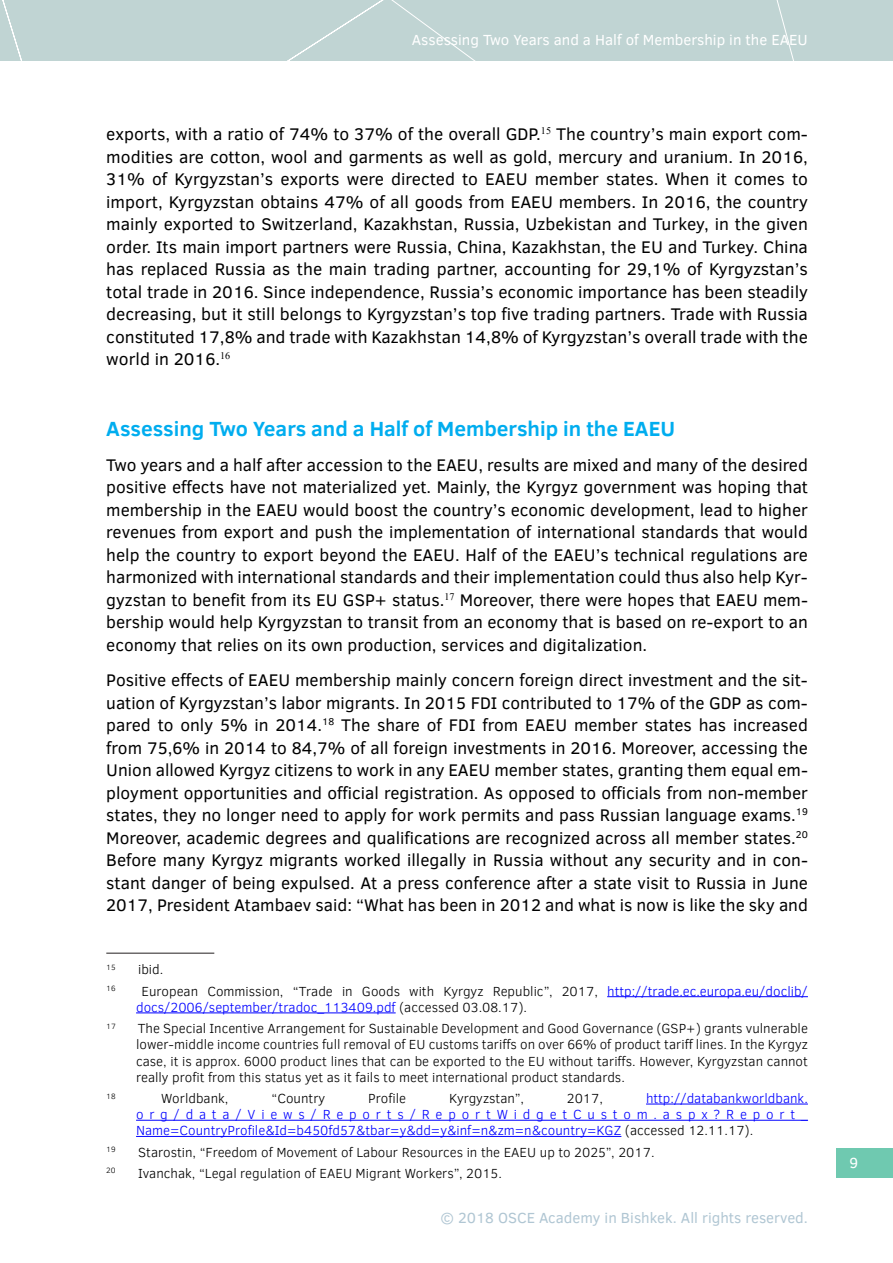
<style>
.page{position:relative;width:893px;height:1263px;background:#fff}
.page>*{position:absolute;margin:0;border:0;box-sizing:border-box;transform-origin:0 0}
.t1{font:700 21px "Clear Sans";color:#00adef}
.t2{font:17.25px/22.5px "Clear Sans";color:#000;text-align:justify}
.t3{font:15px "Clear Sans";color:#fff}
.t4{font:15px "Clear Sans";color:#b0c6d3}
.t5{font:300 13.5px/16.2px "Clear Sans";color:#000}
.t6{font:300 13.5px/16.2px "Clear Sans";color:#00f;text-align:justify}
.t7{font:300 7.8px "Clear Sans";color:#000}
.s1{color:#00f}
.s2{color:#000}
</style>
<div class="page">
<div style="left:0;top:0;width:893px;height:61px;background:#c0d4d3"></div>
<svg style="left:2px;top:0;width:792px;height:61px"></svg>
<div style="left:837px;top:1148px;width:56px;height:30px;background:#6fc9b0"></div>
<hr style="left:106px;top:953px;width:108px;height:1px;background:#231f20">
<hr style="left:607px;top:996px;width:201px;height:1px;background:#00f">
<hr style="left:136px;top:1012px;width:260px;height:1px;background:#00f">
<hr style="left:646px;top:1104px;width:162px;height:1px;background:#00f">
<hr style="left:136px;top:1120px;width:672px;height:1px;background:#00f">
<hr style="left:136px;top:1136px;width:485px;height:1px;background:#00f">
<p class="t3" style="left:412px;top:30px;width:398px">Assessing Two Years and a Half of Membership in the EAEU</p>
<p class="t2" style="left:106px;top:123px;width:703px">exports, with a ratio of 74% to 37% of the overall GDP.<sup>15</sup> The country’s main export com&shy;modities are cotton, wool and garments as well as gold, mercury and uranium. In 2016, 31% of Kyrgyzstan’s exports were directed to EAEU member states. When it comes to import, Kyrgyzstan obtains 47% of all goods from EAEU members. In 2016, the country mainly exported to Switzerland, Kazakhstan, Russia, Uzbekistan and Turkey, in the given order. Its main import partners were Russia, China, Kazakhstan, the EU and Turkey. China has replaced Russia as the main trading partner, accounting for 29,1% of Kyrgyzstan’s total trade in 2016. Since independence, Russia’s economic importance has been steadily decreasing, but it still belongs to Kyrgyzstan’s top five trading partners. Trade with Russia constituted 17,8% and trade with Kazakhstan 14,8% of Kyrgyzstan’s overall trade with the world in 2016.<sup>16</sup></p>
<p class="t1" style="left:106px;top:413px;width:570px">Assessing Two Years and a Half of Membership in the EAEU</p>
<p class="t2" style="left:106px;top:454px;width:703px">Two years and a half after accession to the EAEU, results are mixed and many of the desired positive effects have not materialized yet. Mainly, the Kyrgyz government was hoping that membership in the EAEU would boost the country’s economic development, lead to higher revenues from export and push the implementation of international standards that would help the country to export beyond the EAEU. Half of the EAEU’s technical regulations are harmonized with international standards and their implementation could thus also help Kyr&shy;gyzstan to benefit from its EU GSP+ status.<sup>17</sup> Moreover, there were hopes that EAEU mem&shy;bership would help Kyrgyzstan to transit from an economy that is based on re-export to an economy that relies on its own production, services and digitalization.</p>
<p class="t2" style="left:106px;top:669px;width:703px">Positive effects of EAEU membership mainly concern foreign direct investment and the sit&shy;uation of Kyrgyzstan’s labor migrants. In 2015 FDI contributed to 17% of the GDP as com&shy;pared to only 5% in 2014.<sup>18</sup> The share of FDI from EAEU member states has increased from 75,6% in 2014 to 84,7% of all foreign investments in 2016. Moreover, accessing the Union allowed Kyrgyz citizens to work in any EAEU member states, granting them equal em&shy;ployment opportunities and official registration. As opposed to officials from non-member states, they no longer need to apply for work permits and pass Russian language exams.<sup>19<br></sup>Moreover, academic degrees and qualifications are recognized across all member states.<sup>20<br></sup>Before many Kyrgyz migrants worked illegally in Russia without any security and in con&shy;stant danger of being expulsed. At a press conference after a state visit to Russia in June 2017, President Atambaev said: “What has been in 2012 and what is now is like the sky and</p>
<p class="t7" style="left:106px;top:962px;width:11px">15</p>
<p class="t5" style="left:138px;top:961px;width:27px">ibid.</p>
<p class="t7" style="left:106px;top:983px;width:11px">16</p>
<p class="t5" style="left:136px;top:983px;width:673px;text-indent:5px">European Commission, “Trade in Goods with Kyrgyz Republic”, 2017, <span class="s1">http://trade.ec.europa.eu/doclib/ docs/2006/september/tradoc_113409.pdf</span> (accessed 03.08.17).</p>
<p class="t7" style="left:106px;top:1021px;width:11px">17</p>
<p class="t5" style="left:136px;top:1020px;width:673px;text-align:justify">The Special Incentive Arrangement for Sustainable Development and Good Governance (GSP+) grants vulnerable lower-middle income countries full removal of EU customs tariffs on over 66% of product tariff lines. In the Kyrgyz case, it is approx. 6000 product lines that can be exported to the EU without tariffs. However, Kyrgyzstan cannot really profit from this status yet as it fails to meet international product standards.</p>
<p class="t7" style="left:106px;top:1091px;width:11px">18</p>
<p class="t5" style="left:161px;top:1090px;width:69px">Worldbank,</p>
<p class="t5" style="left:271px;top:1090px;width:55px">“Country</p>
<p class="t5" style="left:368px;top:1090px;width:39px">Profile</p>
<p class="t5" style="left:449px;top:1090px;width:76px">Kyrgyzstan”,</p>
<p class="t5" style="left:567px;top:1090px;width:38px">2017,</p>
<p class="t6" style="left:136px;top:1090px;width:673px;text-indent:510px">http://databankworldbank. org/data/Views/Reports/ReportWidgetCustom.aspx?Report_ Name=CountryProfile&amp;Id=b450fd57&amp;tbar=y&amp;dd=y&amp;inf=n&amp;zm=n&amp;country=KGZ <span class="s2">(accessed 12.11.17).</span></p>
<p class="t7" style="left:106px;top:1144px;width:11px">19</p>
<p class="t5" style="left:138px;top:1144px;width:518px">Starostin, “Freedom of Movement of Labour Resources in the EAEU up to 2025”, 2017.</p>
<p class="t7" style="left:106px;top:1165px;width:11px">20</p>
<p class="t5" style="left:138px;top:1165px;width:365px">Ivanchak, “Legal regulation of EAEU Migrant Workers”, 2015.</p>
<p class="t4" style="left:440px;top:1207px;width:369px">© 2018 OSCE Academy in Bishkek. All rights reserved.</p>
<p class="t3" style="left:850px;top:1153px;width:10px">9</p>
</div>
